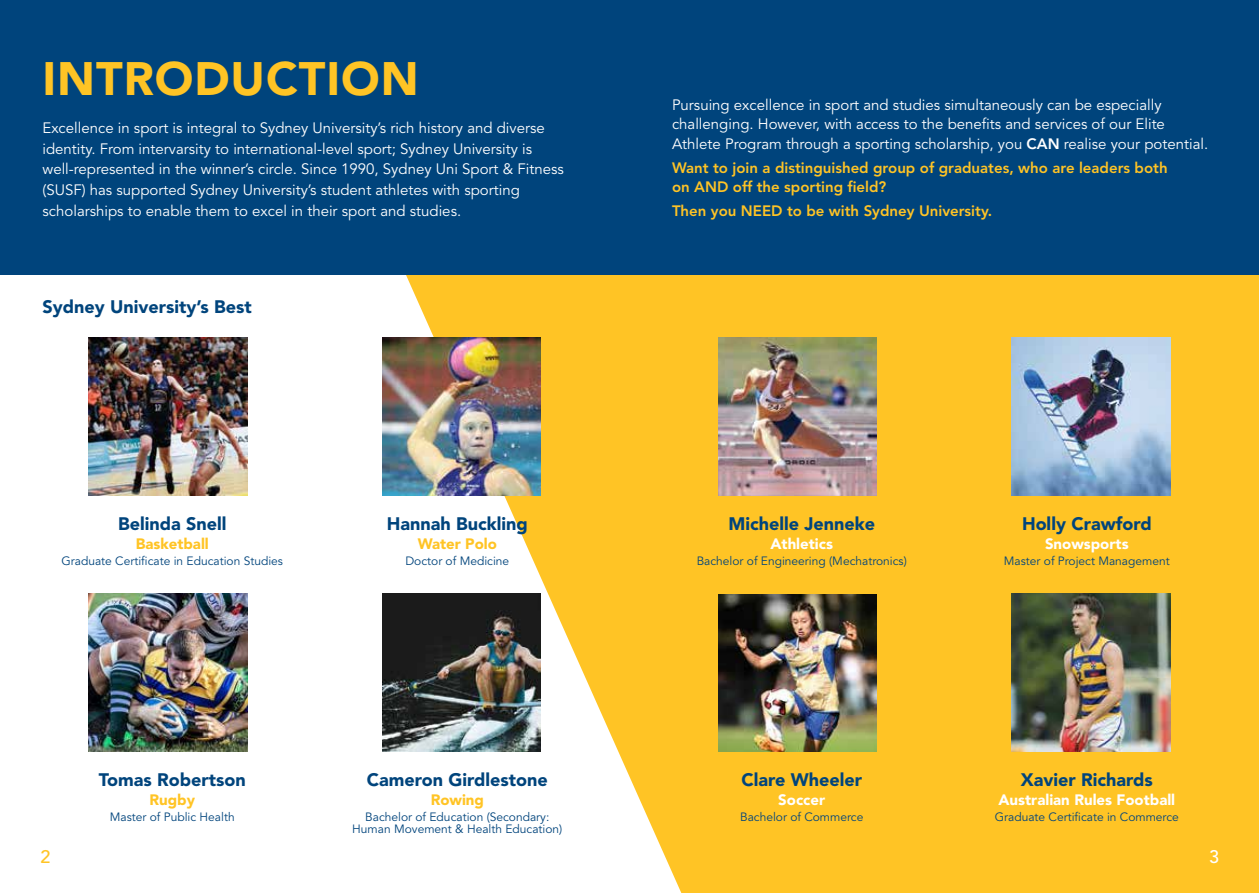
<style>
.page{position:relative;width:1259px;height:893px;background:#fff}
.page>*{position:absolute;margin:0;border:0;box-sizing:border-box;transform-origin:0 0}
.t1{font:900 46.5px "Avenir";letter-spacing:.02em;color:#ffc425}
.t2{font:900 18px "Avenir";color:#00447c}
.t3{font:500 18px "Avenir";color:#ffc425}
.t4{font:500 18px "Avenir";color:#fff}
.t5{font:15px/20.9px "Avenir";color:#fff}
.t6{font:800 15px/19.5px "Avenir";color:#ffc425}
.t7{font:900 15px "Avenir";color:#fff}
.t8{font:900 15px "Avenir";color:#ffc425}
.t9{font:12px/12px "Avenir";color:#00447c;text-align:center}
.s1{font-weight:800}
</style>
<div class="page">
<svg style="left:406px;top:275px;width:853px;height:618px;background:#fecc44"></svg>
<div style="left:0;top:0;width:1259px;height:275px;background:#00447c"></div>
<img style="left:89px;top:593px;width:158px;height:159px">
<img style="left:718px;top:594px;width:158px;height:158px">
<img style="left:89px;top:337px;width:158px;height:159px">
<img style="left:718px;top:337px;width:158px;height:159px">
<img style="left:382px;top:593px;width:159px;height:159px">
<img style="left:1012px;top:593px;width:158px;height:159px">
<img style="left:382px;top:337px;width:159px;height:159px">
<img style="left:1012px;top:337px;width:158px;height:159px">
<h1 class="t1" style="left:43px;top:51px;width:378px">INTRODUCTION</h1>
<p class="t5" style="left:43px;top:118px;width:523px">Excellence in sport is integral to Sydney University’s rich history and diverse identity. From intervarsity to international-level sport; Sydney University is well-represented in the winner’s circle. Since 1990, Sydney Uni Sport &amp; Fitness (SUSF) has supported Sydney University’s student athletes with sporting scholarships to enable them to excel in their sport and studies.</p>
<p class="t2" style="left:43px;top:296px;width:211px">Sydney University’s Best</p>
<p class="t2" style="left:118px;top:513px;width:110px">Belinda Snell</p>
<p class="t8" style="left:136px;top:535px;width:75px">Basketball</p>
<p class="t9" style="left:61px;top:555px;width:223px">Graduate Certificate in Education Studies</p>
<p class="t2" style="left:387px;top:513px;width:143px">Hannah Buckling</p>
<p class="t8" style="left:418px;top:535px;width:81px">Water Polo</p>
<p class="t9" style="left:405px;top:555px;width:105px">Doctor of Medicine</p>
<p class="t2" style="left:99px;top:769px;width:148px">Tomas Robertson</p>
<p class="t8" style="left:149px;top:791px;width:47px">Rugby</p>
<p class="t9" style="left:110px;top:812px;width:126px">Master of Public Health</p>
<p class="t2" style="left:367px;top:769px;width:182px">Cameron Girdlestone</p>
<p class="t8" style="left:431px;top:791px;width:55px">Rowing</p>
<p class="t9" style="left:352px;top:812px;width:212px">Bachelor of Education (Secondary:<br>Human Movement &amp; Health Education)</p>
<p class="t5" style="left:672px;top:95px;width:538px;line-height:19.5px">Pursuing excellence in sport and studies simultaneously can be especially challenging. However, with access to the benefits and services of our Elite<br>Athlete Program through a sporting scholarship, you <span class="s1">CAN</span> realise your potential.</p>
<p class="t6" style="left:672px;top:158px;width:497px">Want to join a distinguished group of graduates, who are leaders both on AND off the sporting field?</p>
<p class="t6" style="left:672px;top:201px;width:321px">Then you NEED to be with Sydney University.</p>
<p class="t2" style="left:728px;top:513px;width:148px">Michelle Jenneke</p>
<p class="t7" style="left:770px;top:535px;width:64px">Athletics</p>
<p class="t9" style="left:696px;top:555px;width:212px">Bachelor of Engineering (Mechatronics)</p>
<p class="t2" style="left:741px;top:769px;width:122px">Clare Wheeler</p>
<p class="t7" style="left:778px;top:791px;width:48px">Soccer</p>
<p class="t9" style="left:740px;top:812px;width:125px">Bachelor of Commerce</p>
<p class="t2" style="left:1022px;top:513px;width:131px">Holly Crawford</p>
<p class="t7" style="left:1045px;top:535px;width:85px">Snowsports</p>
<p class="t9" style="left:1004px;top:555px;width:167px">Master of Project Management</p>
<p class="t2" style="left:1020px;top:769px;width:134px">Xavier Richards</p>
<p class="t7" style="left:998px;top:791px;width:178px">Australian Rules Football</p>
<p class="t9" style="left:994px;top:812px;width:185px">Graduate Certificate in Commerce</p>
<p class="t3" style="left:40px;top:847px;width:12px">2</p>
<p class="t4" style="left:1209px;top:847px;width:12px">3</p>
</div>
